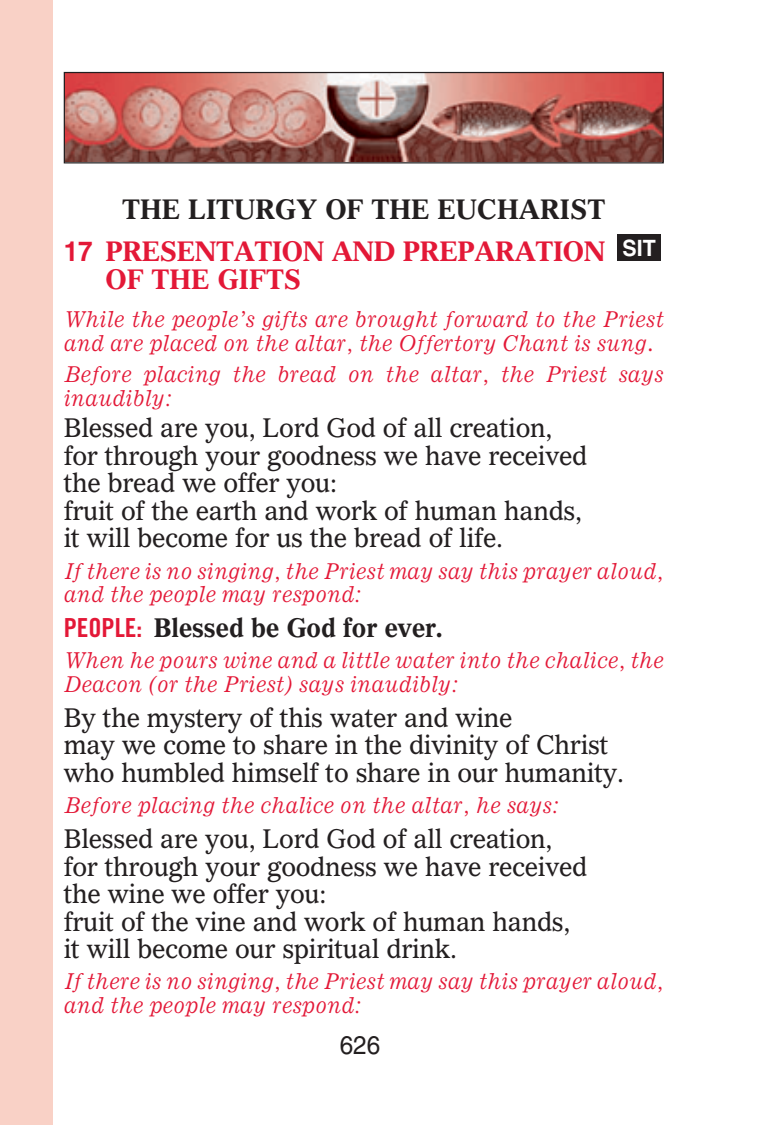
<style>
.page{position:relative;width:765px;height:1125px;background:#fff}
.page>*{position:absolute;margin:0;border:0;box-sizing:border-box;transform-origin:0 0}
.t1{font:700 27.5px/42.5px "Gazette LH";color:#e31837;text-align:right;scale:.95 1}
.t2{font:26.25px/27.5px "Gazette LH";letter-spacing:-.015em;color:#231f20;scale:.95 1}
.t3{font:700 26.25px "Gazette LH";letter-spacing:-.015em;color:#231f20;scale:.95 1}
.t4{font:25.5px "Helvetica";color:#231f20;scale:.95 1}
.t5{font:italic 22.5px/23.8px "Ionic";color:#e31837;scale:.95 1}
.t6{font:700 22.5px "Helvetica";color:#fff;scale:.95 1}
.s1{color:#231f20}
.s2{font-family:"Helvetica"}
.s3{font-family:"Trade Gothic Bold Cond Twenty";font-weight:400;color:#e31837}
</style>
<div class="page">
<div style="left:0;top:0;width:53px;height:1125px;background:#f9d1c6"></div>
<div style="left:617px;top:235px;width:44px;height:26px;background:#231f20"></div>
<img style="left:66px;top:74px;width:596px;height:87px">
<div style="left:64px;top:72px;width:600px;height:91px;border:1px solid #231f20"></div>
<p class="t1" style="left:64px;top:187px;width:572px"><span class="s1">THE LITURGY OF THE EUCHARIST<br></span><span class="s2">17</span> PRESENTATION AND PREPARATION</p>
<p class="t1" style="left:105px;top:257px;width:208px">OF THE GIFTS</p>
<p class="t5" style="left:64px;top:308px;width:633px">While the people’s gifts are brought forward to the Priest and are placed on the altar, the Offertory Chant is sung.</p>
<p class="t5" style="left:64px;top:363px;width:633px">Before placing the bread on the altar, the Priest says inaudibly:</p>
<p class="t2" style="left:64px;top:414px;width:553px">Blessed are you, Lord God of all creation, for through your goodness we have received the bread we offer you:<br>fruit of the earth and work of human hands, it will become for us the bread of life.</p>
<p class="t5" style="left:64px;top:559px;width:633px">If there is no singing, the Priest may say this prayer aloud, and the people may respond:</p>
<p class="t3" style="left:64px;top:611px;width:401px"><span class="s3">PEOPLE:</span> Blessed be God for ever.</p>
<p class="t5" style="left:64px;top:648px;width:633px">When he pours wine and a little water into the chalice, the<br>Deacon (or the Priest) says inaudibly:</p>
<p class="t2" style="left:64px;top:703px;width:591px">By the mystery of this water and wine<br>may we come to share in the divinity of Christ who humbled himself to share in our humanity.</p>
<p class="t5" style="left:64px;top:793px;width:523px">Before placing the chalice on the altar, he says:</p>
<p class="t2" style="left:64px;top:825px;width:553px">Blessed are you, Lord God of all creation, for through your goodness we have received the wine we offer you:<br>fruit of the vine and work of human hands, it will become our spiritual drink.</p>
<p class="t5" style="left:64px;top:969px;width:633px">If there is no singing, the Priest may say this prayer aloud, and the people may respond:</p>
<p class="t6" style="left:623px;top:235px;width:37px">SIT</p>
<p class="t4" style="left:340px;top:1030px;width:44px">626</p>
</div>
